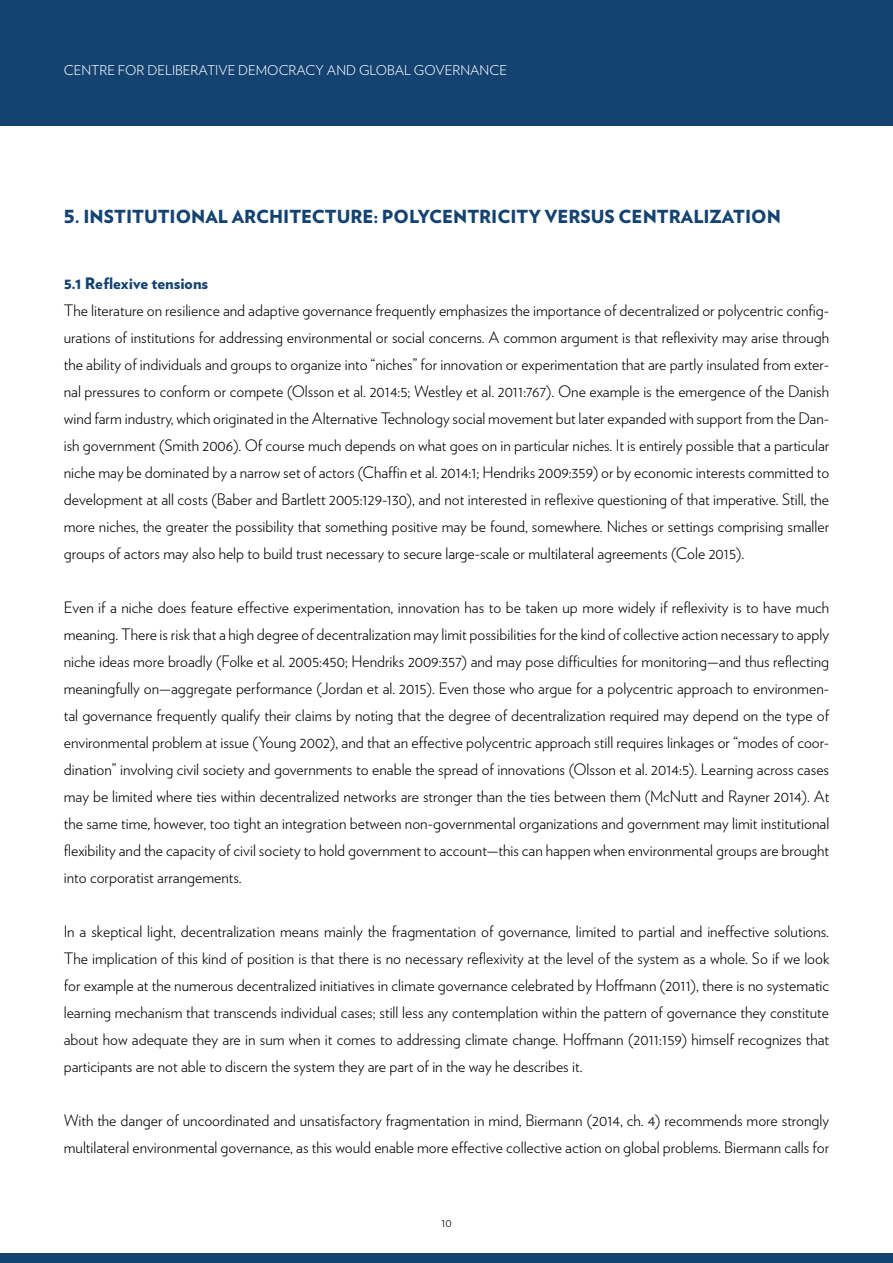
<style>
.page{position:relative;width:893px;height:1263px;background:#fff}
.page>*{position:absolute;margin:0;border:0;box-sizing:border-box;transform-origin:0 0}
.heading_1_big{font:900 18px "Verlag";color:#144372}
.CONTENT{font:300 15.75px/27px "Verlag";color:#000;text-align:justify}
.heading_1{font:900 15.75px "Verlag";color:#144372}
.t1{font:300 13.5px "Verlag";color:#fff}
.t2{font:300 12px "Verlag";color:#000}
</style>
<div class="page">
<div style="left:0;top:0;width:893px;height:125px;background:#144372"></div>
<div style="left:0;top:1254px;width:893px;height:9px;background:#144372"></div>
<p class="t1" style="left:64px;top:60px;width:445px">CENTRE FOR DELIBERATIVE DEMOCRACY AND GLOBAL GOVERNANCE</p>
<p class="heading_1_big" style="left:64px;top:201px;width:719px">5. INSTITUTIONAL ARCHITECTURE: POLYCENTRICITY VERSUS CENTRALIZATION</p>
<p class="heading_1" style="left:64px;top:270px;width:146px">5.1 Reflexive tensions</p>
<p class="CONTENT" style="left:64px;top:296px;width:767px">The literature on resilience and adaptive governance frequently emphasizes the importance of decentralized or polycentric config&shy;urations of institutions for addressing environmental or social concerns. A common argument is that reflexivity may arise through the ability of individuals and groups to organize into “niches” for innovation or experimentation that are partly insulated from exter&shy;nal pressures to conform or compete (Olsson et al. 2014:5; Westley et al. 2011:767). One example is the emergence of the Danish wind farm industry, which originated in the Alternative Technology social movement but later expanded with support from the Dan&shy;ish government (Smith 2006). Of course much depends on what goes on in particular niches. It is entirely possible that a particular niche may be dominated by a narrow set of actors (Chaffin et al. 2014:1; Hendriks 2009:359) or by economic interests committed to development at all costs (Baber and Bartlett 2005:129-130), and not interested in reflexive questioning of that imperative. Still, the more niches, the greater the possibility that something positive may be found, somewhere. Niches or settings comprising smaller groups of actors may also help to build trust necessary to secure large-scale or multilateral agreements (Cole 2015).</p>
<p class="CONTENT" style="left:64px;top:593px;width:767px">Even if a niche does feature effective experimentation, innovation has to be taken up more widely if reflexivity is to have much meaning. There is risk that a high degree of decentralization may limit possibilities for the kind of collective action necessary to apply niche ideas more broadly (Folke et al. 2005:450; Hendriks 2009:357) and may pose difficulties for monitoring—and thus reflecting meaningfully on—aggregate performance (Jordan et al. 2015). Even those who argue for a polycentric approach to environmen&shy;tal governance frequently qualify their claims by noting that the degree of decentralization required may depend on the type of environmental problem at issue (Young 2002), and that an effective polycentric approach still requires linkages or “modes of coor&shy;dination” involving civil society and governments to enable the spread of innovations (Olsson et al. 2014:5). Learning across cases may be limited where ties within decentralized networks are stronger than the ties between them (McNutt and Rayner 2014). At the same time, however, too tight an integration between non-governmental organizations and government may limit institutional flexibility and the capacity of civil society to hold government to account—this can happen when environmental groups are brought into corporatist arrangements.</p>
<p class="CONTENT" style="left:64px;top:917px;width:767px">In a skeptical light, decentralization means mainly the fragmentation of governance, limited to partial and ineffective solutions.<br>The implication of this kind of position is that there is no necessary reflexivity at the level of the system as a whole. So if we look for example at the numerous decentralized initiatives in climate governance celebrated by Hoffmann (2011), there is no systematic learning mechanism that transcends individual cases; still less any contemplation within the pattern of governance they constitute about how adequate they are in sum when it comes to addressing climate change. Hoffmann (2011:159) himself recognizes that participants are not able to discern the system they are part of in the way he describes it.</p>
<p class="CONTENT" style="left:64px;top:1106px;width:767px">With the danger of uncoordinated and unsatisfactory fragmentation in mind, Biermann (2014, ch. 4) recommends more strongly multilateral environmental governance, as this would enable more effective collective action on global problems. Biermann calls for</p>
<p class="t2" style="left:441px;top:1213px;width:12px">10</p>
</div>
